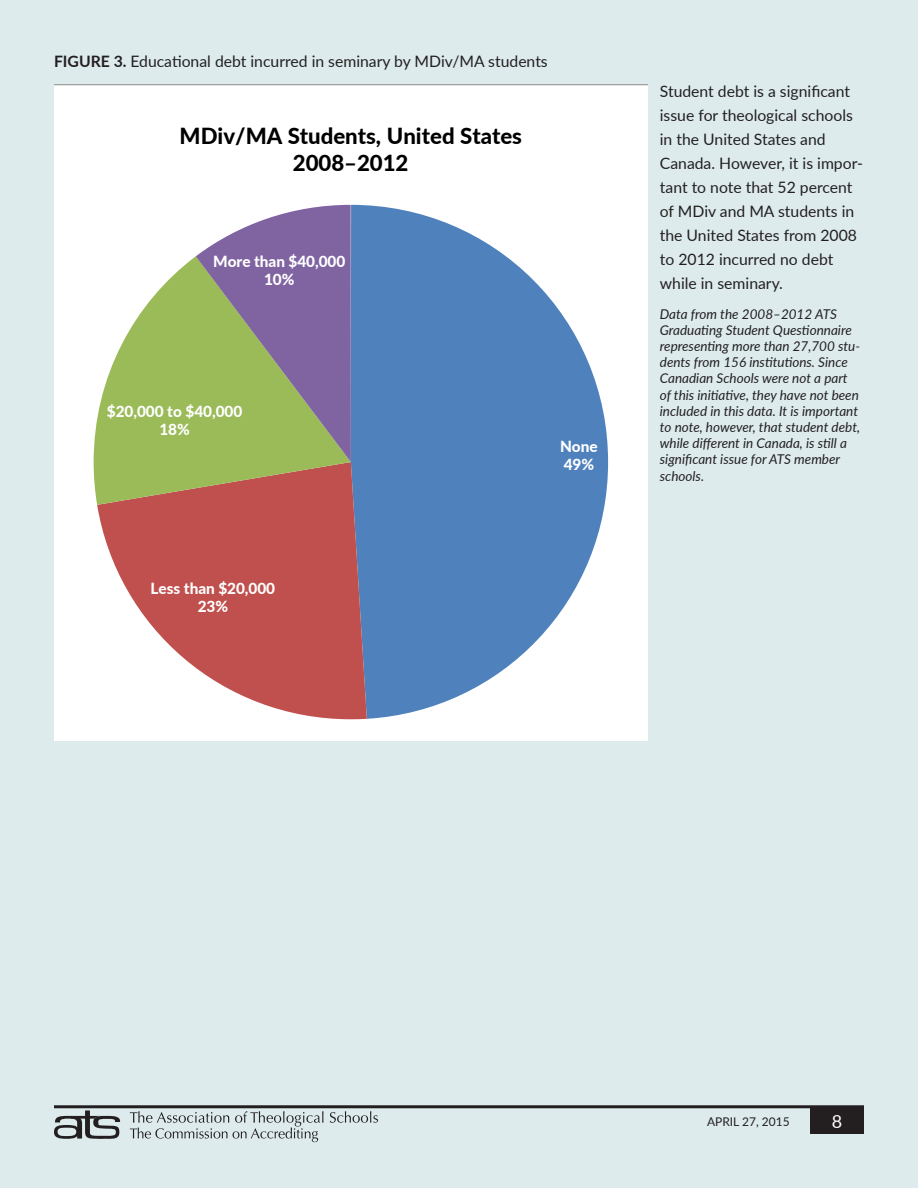
<style>
.page{position:relative;width:918px;height:1188px;background:#ddebed}
.page>*{position:absolute;margin:0;border:0;box-sizing:border-box;transform-origin:0 0}
.t1{font:800 22.2px/26.7px "Lato";color:#000;text-align:center}
.t2{font:18px "Lato";color:#fff}
.Body_Text{font:15.75px/24px "Lato";color:#231f20}
.t3{font:800 15.3px/18.3px "Lato";letter-spacing:-.005em;color:#fff;text-align:center}
.Body_Text-2{font:italic 13.5px/16.2px "Lato";color:#231f20}
.t4{font:12px "Lato";color:#231f20}
.s1{font-weight:700}
</style>
<div class="page">
<div style="left:810px;top:1107px;width:54px;height:27px;background:#231f20"></div>
<hr style="left:54px;top:1105px;width:810px;height:3px;background:#231f20">
<svg style="left:54px;top:1110px;width:66px;height:29px"></svg>
<svg style="left:130px;top:1111px;width:194px;height:31px"></svg>
<svg style="left:330px;top:1111px;width:48px;height:12px"></svg>
<svg style="left:54px;top:84px;width:594px;height:657px;background:#b8b9c2"></svg>
<p class="Body_Text" style="left:54px;top:48px;width:495px"><span class="s1">FIGURE 3.</span> Educational debt incurred in seminary by MDiv/MA students</p>
<p class="t1" style="left:180px;top:122px;width:344px">MDiv/MA Students, United States<br>2008–2012</p>
<p class="t3" style="left:213px;top:251px;width:134px">More than $40,000<br>10%</p>
<p class="t3" style="left:107px;top:401px;width:137px">$20,000 to $40,000<br>18%</p>
<p class="t3" style="left:151px;top:578px;width:126px">Less than $20,000<br>23%</p>
<p class="t3" style="left:560px;top:437px;width:39px;text-align:left">None<br>49%</p>
<p class="Body_Text" style="left:660px;top:79px;width:205px">Student debt is a significant issue for theological schools in the United States and<br>Canada. However, it is impor&shy;tant to note that 52 percent of MDiv and MA students in the United States from 2008 to 2012 incurred no debt while in seminary.</p>
<p class="Body_Text-2" style="left:660px;top:305px;width:202px">Data from the 2008–2012 ATS<br>Graduating Student Questionnaire representing more than 27,700 stu&shy;dents from 156 institutions. Since<br>Canadian Schools were not a part of this initiative, they have not been included in this data. It is important to note, however, that student debt, while different in Canada, is still a significant issue for ATS member schools.</p>
<p class="t4" style="left:707px;top:1113px;width:84px">APRIL 27, 2015</p>
<h2 class="t2" style="left:832px;top:1108px;width:12px">8</h2>
</div>
